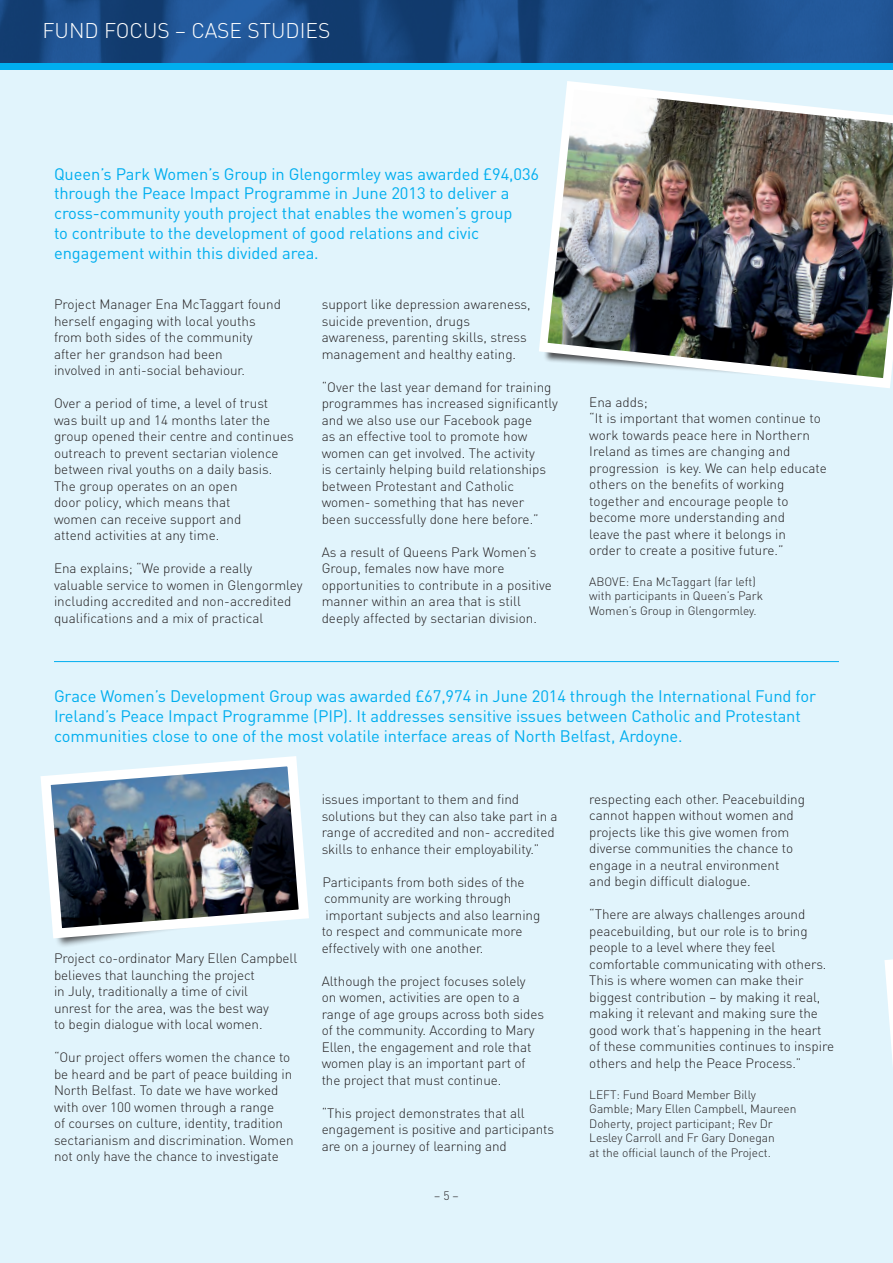
<style>
.page{position:relative;width:893px;height:1263px;background:#fff}
.page>*{position:absolute;margin:0;border:0;box-sizing:border-box;transform-origin:0 0}
.t1{font:300 21px "DIN";color:#fff}
.t2{font:16.5px/19.8px "DIN";letter-spacing:-.005em;color:#00aeef}
.t3{font:300 13.5px/16.5px "DIN";letter-spacing:-.005em;color:#231f20}
.t4{font:300 12px/14.4px "DIN";letter-spacing:-.005em;color:#231f20}
</style>
<div class="page">
<div style="left:0;top:68px;width:893px;height:1195px;background:#e1f4fc"></div>
<img style="left:0;top:0;width:893px;height:64px">
<div style="left:0;top:64px;width:893px;height:6px;background:#00aeef"></div>
<div style="left:48px;top:835px;width:197px;height:113px;background:#231f20;opacity:.75"></div>
<svg style="left:884px;top:959px;width:9px;height:105px"></svg>
<hr style="left:54px;top:661px;width:785px;height:1px;background:#00aeef">
<img style="left:539px;top:81px;width:354px;height:307px">
<img style="left:40px;top:756px;width:269px;height:187px">
<p class="t1" style="left:43px;top:18px;width:289px">FUND FOCUS – CASE STUDIES</p>
<p class="t2" style="left:54px;top:164px;width:487px">Queen’s Park Women’s Group in Glengormley was awarded £94,036 through the Peace Impact Programme in June 2013 to deliver a cross-community youth project that enables the women’s group<br>to contribute to the development of good relations and civic engagement within this divided area.</p>
<p class="t3" style="left:54px;top:296px;width:229px">Project Manager Ena McTaggart found herself engaging with local youths from both sides of the community after her grandson had been<br>involved in anti-social behaviour.</p>
<p class="t3" style="left:54px;top:395px;width:241px">Over a period of time, a level of trust was built up and 14 months later the group opened their centre and continues outreach to prevent sectarian violence between rival youths on a daily basis.</p>
<p class="t3" style="left:54px;top:477px;width:189px">The group operates on an open door policy, which means that women can receive support and attend activities at any time.</p>
<p class="t3" style="left:54px;top:560px;width:250px">Ena explains; “We provide a really valuable service to women in Glengormley including accredited and non-accredited qualifications and a mix of practical</p>
<p class="t3" style="left:322px;top:296px;width:210px">support like depression awareness, suicide prevention, drugs awareness, parenting skills, stress management and healthy eating.</p>
<p class="t3" style="left:322px;top:378px;width:238px">“Over the last year demand for training programmes has increased significantly and we also use our Facebook page<br>as an effective tool to promote how women can get involved. The activity<br>is certainly helping build relationships between Protestant and Catholic women- something that has never<br>been successfully done here before.”</p>
<p class="t3" style="left:322px;top:543px;width:232px">As a result of Queens Park Women’s Group, females now have more opportunities to contribute in a positive manner within an area that is still deeply affected by sectarian division.</p>
<p class="t3" style="left:589px;top:393px;width:60px">Ena adds;</p>
<p class="t3" style="left:589px;top:410px;width:239px">“It is important that women continue to work towards peace here in Northern Ireland as times are changing and progression is key. We can help educate others on the benefits of working together and encourage people to become more understanding and<br>leave the past where it belongs in<br>order to create a positive future.”</p>
<p class="t4" style="left:589px;top:574px;width:175px">ABOVE: Ena McTaggart (far left) with participants in Queen’s Park<br>Women’s Group in Glengormley.</p>
<p class="t2" style="left:54px;top:686px;width:763px">Grace Women’s Development Group was awarded £67,974 in June 2014 through the International Fund for<br>Ireland’s Peace Impact Programme (PIP). It addresses sensitive issues between Catholic and Protestant communities close to one of the most volatile interface areas of North Belfast, Ardoyne.</p>
<p class="t3" style="left:54px;top:950px;width:245px">Project co-ordinator Mary Ellen Campbell believes that launching the project<br>in July, traditionally a time of civil<br>unrest for the area, was the best way<br>to begin dialogue with local women.</p>
<p class="t3" style="left:54px;top:1049px;width:241px">“Our project offers women the chance to be heard and be part of peace building in North Belfast. To date we have worked with over 100 women through a range<br>of courses on culture, identity, tradition sectarianism and discrimination. Women not only have the chance to investigate</p>
<p class="t3" style="left:322px;top:791px;width:238px">issues important to them and find solutions but they can also take part in a range of accredited and non- accredited skills to enhance their employability.”</p>
<p class="t3" style="left:322px;top:873px;width:220px">Participants from both sides of the community are working through important subjects and also learning to respect and communicate more effectively with one another.</p>
<p class="t3" style="left:322px;top:972px;width:224px">Although the project focuses solely<br>on women, activities are open to a range of age groups across both sides of the community. According to Mary Ellen, the engagement and role that women play is an important part of the project that must continue.</p>
<p class="t3" style="left:322px;top:1104px;width:234px">“This project demonstrates that all engagement is positive and participants are on a journey of learning and</p>
<p class="t4" style="left:434px;top:1189px;width:26px">– 5 –</p>
<p class="t3" style="left:589px;top:791px;width:217px">respecting each other. Peacebuilding cannot happen without women and projects like this give women from diverse communities the chance to engage in a neutral environment<br>and begin difficult dialogue.</p>
<p class="t3" style="left:589px;top:906px;width:246px">“There are always challenges around peacebuilding, but our role is to bring people to a level where they feel comfortable communicating with others.<br>This is where women can make their biggest contribution – by making it real, making it relevant and making sure the good work that’s happening in the heart of these communities continues to inspire others and help the Peace Process.”</p>
<p class="t4" style="left:589px;top:1087px;width:209px">LEFT: Fund Board Member Billy Gamble; Mary Ellen Campbell, Maureen Doherty, project participant; Rev Dr Lesley Carroll and Fr Gary Donegan<br>at the official launch of the Project.</p>
</div>
